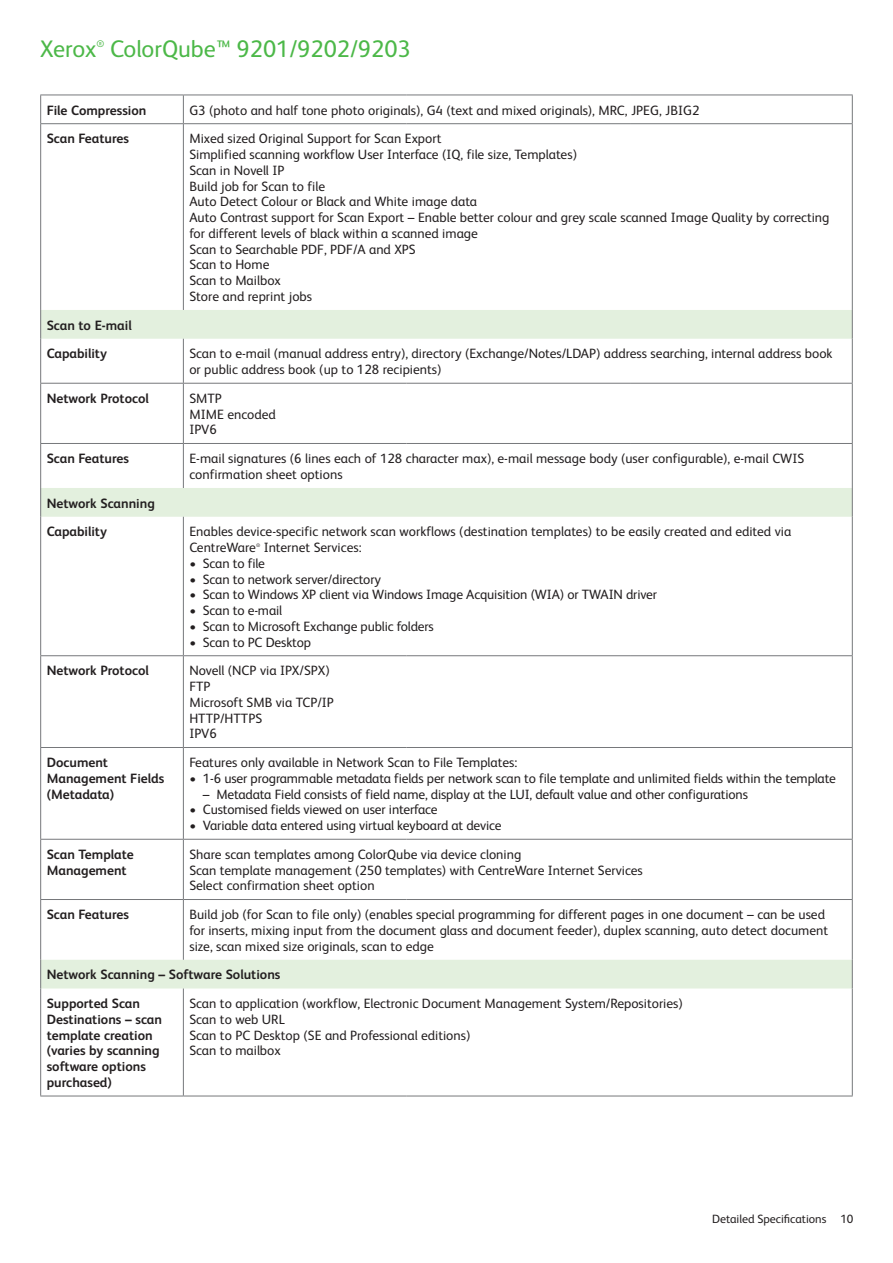
<style>
.page{position:relative;width:893px;height:1263px;background:#fff}
.page>*{position:absolute;margin:0;border:0;box-sizing:border-box;transform-origin:0 0}
.t1{font:24px "Xerox Sans";color:#4cb848}
.t2{font:13.5px/15.8px "Xerox Sans";color:#231f20}
.t3{font:700 13.5px/15.8px "Xerox Sans";color:#231f20}
.t4{font:12px "Xerox Sans";color:#231f20}
.t5{font:9.6px "Xerox Sans";color:#4cb848}
.t6{font:4.95px "Xerox Sans";color:#231f20}
</style>
<div class="page">
<svg style="left:41px;top:310px;width:810px;height:679px"></svg>
<svg style="left:851px;top:96px;width:1px;height:27px"></svg>
<hr style="left:851px;top:124px;width:1px;height:186px;background:#76787b">
<hr style="left:851px;top:339px;width:1px;height:44px;background:#76787b">
<hr style="left:851px;top:384px;width:1px;height:59px;background:#76787b">
<hr style="left:851px;top:444px;width:1px;height:44px;background:#76787b">
<hr style="left:851px;top:517px;width:1px;height:138px;background:#76787b">
<hr style="left:851px;top:656px;width:1px;height:91px;background:#76787b">
<hr style="left:851px;top:748px;width:1px;height:91px;background:#76787b">
<hr style="left:851px;top:840px;width:1px;height:59px;background:#76787b">
<hr style="left:851px;top:900px;width:1px;height:60px;background:#76787b">
<hr style="left:851px;top:989px;width:1px;height:107px;background:#76787b">
<svg style="left:183px;top:96px;width:1px;height:27px"></svg>
<hr style="left:183px;top:124px;width:1px;height:186px;background:#76787b">
<svg style="left:851px;top:310px;width:1px;height:29px"></svg>
<hr style="left:183px;top:339px;width:1px;height:44px;background:#76787b">
<hr style="left:183px;top:384px;width:1px;height:59px;background:#76787b">
<hr style="left:183px;top:444px;width:1px;height:44px;background:#76787b">
<svg style="left:851px;top:488px;width:1px;height:29px"></svg>
<hr style="left:183px;top:517px;width:1px;height:138px;background:#76787b">
<hr style="left:183px;top:656px;width:1px;height:91px;background:#76787b">
<hr style="left:183px;top:748px;width:1px;height:91px;background:#76787b">
<hr style="left:183px;top:840px;width:1px;height:59px;background:#76787b">
<hr style="left:183px;top:900px;width:1px;height:60px;background:#76787b">
<svg style="left:851px;top:960px;width:1px;height:29px"></svg>
<hr style="left:183px;top:989px;width:1px;height:107px;background:#76787b">
<hr style="left:40px;top:123px;width:143px;height:1px;background:#76787b">
<hr style="left:40px;top:383px;width:143px;height:1px;background:#76787b">
<hr style="left:40px;top:443px;width:143px;height:1px;background:#76787b">
<hr style="left:40px;top:655px;width:143px;height:1px;background:#76787b">
<hr style="left:40px;top:747px;width:143px;height:1px;background:#76787b">
<hr style="left:40px;top:839px;width:143px;height:1px;background:#76787b">
<hr style="left:40px;top:899px;width:143px;height:1px;background:#76787b">
<hr style="left:183px;top:123px;width:223px;height:1px;background:#76787b">
<hr style="left:406px;top:123px;width:224px;height:1px;background:#76787b">
<hr style="left:630px;top:123px;width:222px;height:1px;background:#76787b">
<hr style="left:183px;top:383px;width:223px;height:1px;background:#76787b">
<hr style="left:406px;top:383px;width:224px;height:1px;background:#76787b">
<hr style="left:630px;top:383px;width:222px;height:1px;background:#76787b">
<hr style="left:183px;top:443px;width:223px;height:1px;background:#76787b">
<hr style="left:406px;top:443px;width:224px;height:1px;background:#76787b">
<hr style="left:630px;top:443px;width:222px;height:1px;background:#76787b">
<hr style="left:183px;top:655px;width:223px;height:1px;background:#76787b">
<hr style="left:406px;top:655px;width:224px;height:1px;background:#76787b">
<hr style="left:630px;top:655px;width:222px;height:1px;background:#76787b">
<hr style="left:183px;top:747px;width:223px;height:1px;background:#76787b">
<hr style="left:406px;top:747px;width:224px;height:1px;background:#76787b">
<hr style="left:630px;top:747px;width:222px;height:1px;background:#76787b">
<hr style="left:183px;top:839px;width:223px;height:1px;background:#76787b">
<hr style="left:406px;top:839px;width:224px;height:1px;background:#76787b">
<hr style="left:630px;top:839px;width:222px;height:1px;background:#76787b">
<hr style="left:183px;top:899px;width:223px;height:1px;background:#76787b">
<hr style="left:406px;top:899px;width:224px;height:1px;background:#76787b">
<hr style="left:630px;top:899px;width:222px;height:1px;background:#76787b">
<hr style="left:40px;top:95px;width:143px;height:1px;background:#76787b">
<svg style="left:40px;top:95px;width:1px;height:28px"></svg>
<hr style="left:183px;top:95px;width:223px;height:1px;background:#76787b">
<hr style="left:406px;top:95px;width:224px;height:1px;background:#76787b">
<hr style="left:630px;top:95px;width:222px;height:1px;background:#76787b">
<hr style="left:40px;top:124px;width:1px;height:186px;background:#76787b">
<svg style="left:40px;top:310px;width:1px;height:29px"></svg>
<hr style="left:40px;top:339px;width:1px;height:44px;background:#76787b">
<hr style="left:40px;top:384px;width:1px;height:59px;background:#76787b">
<hr style="left:40px;top:444px;width:1px;height:44px;background:#76787b">
<svg style="left:40px;top:488px;width:1px;height:29px"></svg>
<hr style="left:40px;top:517px;width:1px;height:138px;background:#76787b">
<hr style="left:40px;top:656px;width:1px;height:91px;background:#76787b">
<hr style="left:40px;top:748px;width:1px;height:91px;background:#76787b">
<hr style="left:40px;top:840px;width:1px;height:59px;background:#76787b">
<hr style="left:40px;top:900px;width:1px;height:60px;background:#76787b">
<svg style="left:40px;top:960px;width:1px;height:29px"></svg>
<hr style="left:40px;top:989px;width:1px;height:107px;background:#76787b">
<hr style="left:40px;top:1096px;width:143px;height:1px;background:#76787b">
<hr style="left:183px;top:1096px;width:223px;height:1px;background:#76787b">
<hr style="left:406px;top:1096px;width:224px;height:1px;background:#76787b">
<hr style="left:630px;top:1096px;width:222px;height:1px;background:#76787b">
<h1 class="t1" style="left:40px;top:41px;width:58px">Xerox</h1>
<p class="t5" style="left:96px;top:40px;width:9px">®</p>
<h1 class="t1" style="left:110px;top:41px;width:302px">ColorQube™ 9201/9202/9203</h1>
<p class="t3" style="left:47px;top:103px;width:101px">File Compression</p>
<p class="t2" style="left:189px;top:103px;width:511px">G3 (photo and half tone photo originals), G4 (text and mixed originals), MRC, JPEG, JBIG2</p>
<p class="t3" style="left:47px;top:132px;width:84px">Scan Features</p>
<p class="t2" style="left:189px;top:132px;width:641px">Mixed sized Original Support for Scan Export<br>Simplified scanning workflow User Interface (IQ, file size, Templates)<br>Scan in Novell IP<br>Build job for Scan to file<br>Auto Detect Colour or Black and White image data<br>Auto Contrast support for Scan Export – Enable better colour and grey scale scanned Image Quality by correcting for different levels of black within a scanned image<br>Scan to Searchable PDF, PDF/A and XPS<br>Scan to Home<br>Scan to Mailbox<br>Store and reprint jobs</p>
<p class="t3" style="left:47px;top:312px;width:86px;line-height:28.8px">Scan to E-mail<br>Capability</p>
<p class="t2" style="left:189px;top:347px;width:644px">Scan to e-mail (manual address entry), directory (Exchange/Notes/LDAP) address searching, internal address book or public address book (up to 128 recipients)</p>
<p class="t3" style="left:47px;top:392px;width:104px">Network Protocol</p>
<p class="t2" style="left:189px;top:392px;width:88px">SMTP<br>MIME encoded<br>IPV6</p>
<p class="t3" style="left:47px;top:452px;width:84px">Scan Features</p>
<p class="t2" style="left:189px;top:452px;width:616px">E-mail signatures (6 lines each of 128 character max), e-mail message body (user configurable), e-mail CWIS confirmation sheet options</p>
<p class="t3" style="left:47px;top:490px;width:110px;line-height:28.8px">Network Scanning<br>Capability</p>
<p class="t2" style="left:189px;top:525px;width:603px">Enables device-specific network scan workflows (destination templates) to be easily created and edited via<br>CentreWare</p>
<p class="t6" style="left:256px;top:544px;width:6px">®</p>
<p class="t2" style="left:264px;top:541px;width:99px">Internet Services:</p>
<p class="t2" style="left:189px;top:557px;width:77px">• Scan to file</p>
<p class="t2" style="left:189px;top:572px;width:193px">• Scan to network server/directory</p>
<p class="t2" style="left:189px;top:588px;width:469px">• Scan to Windows XP client via Windows Image Acquisition (WIA) or TWAIN driver</p>
<p class="t2" style="left:189px;top:604px;width:94px">• Scan to e-mail</p>
<p class="t2" style="left:189px;top:620px;width:246px">• Scan to Microsoft Exchange public folders</p>
<p class="t2" style="left:189px;top:635px;width:123px">• Scan to PC Desktop</p>
<p class="t3" style="left:47px;top:664px;width:104px">Network Protocol</p>
<p class="t2" style="left:189px;top:664px;width:146px">Novell (NCP via IPX/SPX)<br>FTP<br>Microsoft SMB via TCP/IP<br>HTTP/HTTPS<br>IPV6</p>
<p class="t3" style="left:47px;top:756px;width:119px">Document<br>Management Fields (Metadata)</p>
<p class="t2" style="left:189px;top:756px;width:329px">Features only available in Network Scan to File Templates:</p>
<p class="t2" style="left:189px;top:772px;width:648px">• 1-6 user programmable metadata fields per network scan to file template and unlimited fields within the template</p>
<p class="t2" style="left:203px;top:788px;width:546px">– Metadata Field consists of field name, display at the LUI, default value and other configurations</p>
<p class="t2" style="left:189px;top:803px;width:250px">• Customised fields viewed on user interface</p>
<p class="t2" style="left:189px;top:819px;width:314px">• Variable data entered using virtual keyboard at device</p>
<p class="t3" style="left:47px;top:848px;width:89px">Scan Template<br>Management</p>
<p class="t2" style="left:189px;top:848px;width:455px">Share scan templates among ColorQube via device cloning<br>Scan template management (250 templates) with CentreWare Internet Services<br>Select confirmation sheet option</p>
<p class="t3" style="left:47px;top:908px;width:84px">Scan Features</p>
<p class="t2" style="left:189px;top:908px;width:640px">Build job (for Scan to file only) (enables special programming for different pages in one document – can be used for inserts, mixing input from the document glass and document feeder), duplex scanning, auto detect document size, scan mixed size originals, scan to edge</p>
<p class="t3" style="left:47px;top:962px;width:235px;line-height:28.8px">Network Scanning – Software Solutions<br>Supported Scan</p>
<p class="t3" style="left:47px;top:1013px;width:117px">Destinations – scan template creation (varies by scanning software options purchased)</p>
<p class="t2" style="left:189px;top:997px;width:495px">Scan to application (workflow, Electronic Document Management System/Repositories)<br>Scan to web URL<br>Scan to PC Desktop (SE and Professional editions)<br>Scan to mailbox</p>
<p class="t4" style="left:712px;top:1214px;width:143px">Detailed Specifications 10</p>
</div>
